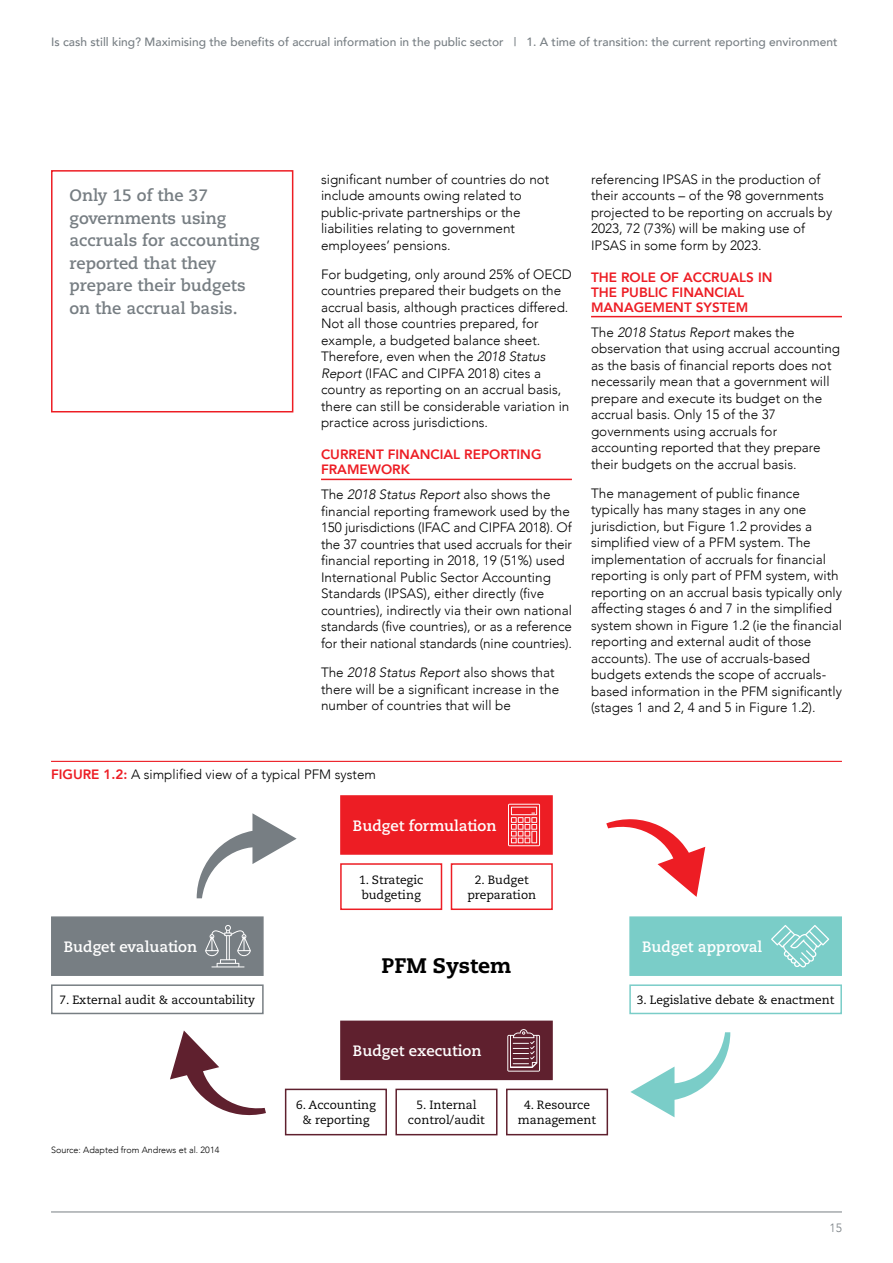
<style>
.page{position:relative;width:893px;height:1263px;background:#fff}
.page>*{position:absolute;margin:0;border:0;box-sizing:border-box;transform-origin:0 0}
.t1{font:800 21px "Caecilia";color:#000}
.t2{font:700 16.5px/22.5px "Caecilia";color:#777e83}
.t3{font:700 15px "Caecilia";color:#fff}
.t4{font:300 13.5px/16.5px "Avenir";color:#000}
.t5{font:800 13.5px/15px "Avenir";color:#ed1d24}
.t6{font:12px/15px "Caecilia";color:#000;text-align:center}
.t7{font:500 12px "Avenir";color:#777e83}
.t8{font:300 12px "Avenir";color:#777e83}
.t9{font:300 9px "Avenir";color:#000}
.s1{font-style:italic}
.s2{font-weight:800;color:#ed1d24}
</style>
<div class="page">
<hr style="left:51px;top:1212px;width:791px;height:1px;background:#777e83">
<hr style="left:321px;top:479px;width:251px;height:1px;background:#ed1d24">
<hr style="left:591px;top:316px;width:251px;height:1px;background:#ed1d24">
<svg style="left:51px;top:170px;width:243px;height:243px"></svg>
<hr style="left:51px;top:761px;width:791px;height:1px;background:#ed1d24">
<div style="left:340px;top:863px;width:102px;height:47px;border:2px solid #ed1d24"></div>
<div style="left:340px;top:795px;width:213px;height:60px;background:#ed1d24;border:2px solid #ed1d24"></div>
<div style="left:451px;top:863px;width:102px;height:47px;border:2px solid #ed1d24"></div>
<div style="left:285px;top:1089px;width:102px;height:46px;border:2px solid #5f202e"></div>
<div style="left:340px;top:1020px;width:213px;height:60px;background:#5f202e;border:2px solid #5f202e"></div>
<div style="left:395px;top:1089px;width:102px;height:46px;border:2px solid #5f202e"></div>
<div style="left:629px;top:984px;width:213px;height:30px;border:2px solid #7acdc8"></div>
<div style="left:629px;top:916px;width:213px;height:60px;background:#7acdc8;border:2px solid #7acdc8"></div>
<div style="left:51px;top:984px;width:213px;height:30px;border:2px solid #777e83"></div>
<div style="left:51px;top:916px;width:213px;height:60px;background:#777e83;border:2px solid #777e83"></div>
<div style="left:506px;top:1089px;width:102px;height:46px;border:2px solid #5f202e"></div>
<svg style="left:197px;top:813px;width:100px;height:85px"></svg>
<svg style="left:606px;top:819px;width:99px;height:78px"></svg>
<svg style="left:630px;top:1032px;width:100px;height:85px"></svg>
<svg style="left:170px;top:1030px;width:96px;height:86px"></svg>
<svg style="left:508px;top:804px;width:32px;height:42px"></svg>
<svg style="left:771px;top:925px;width:58px;height:42px"></svg>
<svg style="left:205px;top:925px;width:46px;height:42px"></svg>
<svg style="left:507px;top:1029px;width:33px;height:42px"></svg>
<p class="t7" style="left:51px;top:31px;width:788px">Is cash still king? Maximising the benefits of accrual information in the public sector | 1. A time of transition: the current reporting environment</p>
<p class="t2" style="left:70px;top:185px;width:192px">Only 15 of the 37 governments using accruals for accounting reported that they prepare their budgets on the accrual basis.</p>
<p class="t4" style="left:321px;top:171px;width:230px">significant number of countries do not include amounts owing related to public-private partnerships or the liabilities relating to government employees’ pensions.</p>
<p class="t4" style="left:321px;top:266px;width:252px">For budgeting, only around 25% of OECD countries prepared their budgets on the accrual basis, although practices differed.<br>Not all those countries prepared, for example, a budgeted balance sheet.<br>Therefore, even when the <span class="s1">2018 Status Report</span> (IFAC and CIPFA 2018) cites a country as reporting on an accrual basis, there can still be considerable variation in practice across jurisdictions.</p>
<p class="t5" style="left:321px;top:447px;width:222px">CURRENT FINANCIAL REPORTING<br>FRAMEWORK</p>
<p class="t4" style="left:321px;top:486px;width:252px">The <span class="s1">2018 Status Report</span> also shows the financial reporting framework used by the 150 jurisdictions (IFAC and CIPFA 2018). Of the 37 countries that used accruals for their financial reporting in 2018, 19 (51%) used International Public Sector Accounting Standards (IPSAS), either directly (five countries), indirectly via their own national standards (five countries), or as a reference for their national standards (nine countries).</p>
<p class="t4" style="left:321px;top:664px;width:240px">The <span class="s1">2018 Status Report</span> also shows that there will be a significant increase in the number of countries that will be</p>
<p class="t4" style="left:591px;top:171px;width:243px">referencing IPSAS in the production of their accounts – of the 98 governments projected to be reporting on accruals by 2023, 72 (73%) will be making use of IPSAS in some form by 2023.</p>
<p class="t5" style="left:591px;top:269px;width:183px">THE ROLE OF ACCRUALS IN<br>THE PUBLIC FINANCIAL<br>MANAGEMENT SYSTEM</p>
<p class="t4" style="left:591px;top:324px;width:251px">The <span class="s1">2018 Status Report</span> makes the observation that using accrual accounting as the basis of financial reports does not necessarily mean that a government will prepare and execute its budget on the accrual basis. Only 15 of the 37 governments using accruals for accounting reported that they prepare their budgets on the accrual basis.</p>
<p class="t4" style="left:591px;top:485px;width:252px">The management of public finance typically has many stages in any one jurisdiction, but Figure 1.2 provides a simplified view of a PFM system. The implementation of accruals for financial reporting is only part of PFM system, with reporting on an accrual basis typically only affecting stages 6 and 7 in the simplified system shown in Figure 1.2 (ie the financial reporting and external audit of those accounts). The use of accruals-based budgets extends the scope of accruals&shy;based information in the PFM significantly (stages 1 and 2, 4 and 5 in Figure 1.2).</p>
<p class="t4" style="left:51px;top:766px;width:327px"><span class="s2">FIGURE 1.2:</span> A simplified view of a typical PFM system</p>
<p class="t3" style="left:64px;top:938px;width:135px">Budget evaluation</p>
<p class="t6" style="left:59px;top:992px;width:197px">7. External audit &amp; accountability</p>
<p class="t3" style="left:353px;top:817px;width:145px">Budget formulation</p>
<p class="t6" style="left:467px;top:872px;width:70px">2. Budget preparation</p>
<p class="t6" style="left:359px;top:872px;width:66px;text-align:left">1. Strategic budgeting</p>
<h1 class="t1" style="left:382px;top:953px;width:131px">PFM System</h1>
<p class="t3" style="left:642px;top:938px;width:122px">Budget approval</p>
<p class="t6" style="left:637px;top:992px;width:199px">3. Legislative debate &amp; enactment</p>
<p class="t9" style="left:51px;top:1144px;width:170px">Source: Adapted from Andrews et al. 2014</p>
<p class="t3" style="left:353px;top:1042px;width:130px">Budget execution</p>
<p class="t6" style="left:408px;top:1097px;width:78px">5. Internal control/audit</p>
<p class="t6" style="left:296px;top:1097px;width:81px">6. Accounting &amp; reporting</p>
<p class="t6" style="left:518px;top:1097px;width:80px">4. Resource management</p>
<p class="t8" style="left:829px;top:1221px;width:14px">15</p>
</div>
